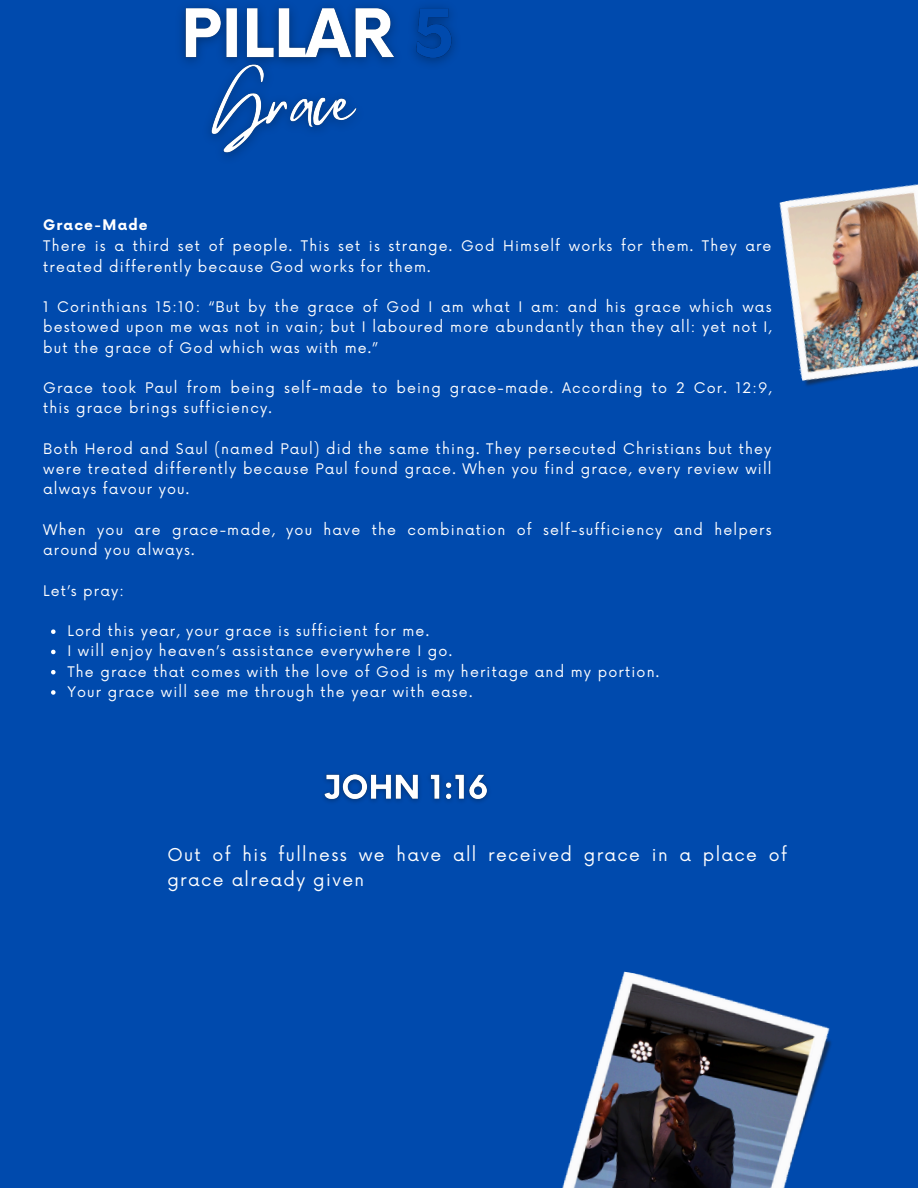
<style>
.page{position:relative;width:918px;height:1188px;background:#004aad}
.page>*{position:absolute;margin:0;border:0;box-sizing:border-box;transform-origin:0 0}
.t1{font:17.25px/24.8px "Now";letter-spacing:.08em;color:#fff}
.t2{font:14.25px/20.2px "Now";letter-spacing:.08em;color:#fff}
.t3{font:700 14.25px "Now";letter-spacing:.08em;color:#fff}
</style>
<div class="page">
<img style="left:779px;top:184px;width:139px;height:202px">
<svg style="left:51px;top:629px;width:5px;height:5px"></svg>
<svg style="left:51px;top:650px;width:5px;height:4px"></svg>
<svg style="left:51px;top:670px;width:5px;height:4px"></svg>
<svg style="left:51px;top:690px;width:5px;height:5px"></svg>
<img style="left:181px;top:6px;width:274px;height:58px">
<img style="left:191px;top:44px;width:186px;height:113px">
<img style="left:562px;top:971px;width:269px;height:217px">
<img style="left:324px;top:773px;width:165px;height:29px">
<p class="t3" style="left:43px;top:217px;width:106px">Grace-Made</p>
<p class="t2" style="left:43px;top:237px;width:730px">There is a third set of people. This set is strange. God Himself works for them. They are treated differently because God works for them.</p>
<p class="t2" style="left:43px;top:298px;width:730px;text-align:justify">1 Corinthians 15:10: “But by the grace of God I am what I am: and his grace which was bestowed upon me was not in vain; but I laboured more abundantly than they all: yet not I, but the grace of God which was with me.”</p>
<p class="t2" style="left:43px;top:379px;width:730px">Grace took Paul from being self-made to being grace-made. According to 2 Cor. 12:9, this grace brings sufficiency.</p>
<p class="t2" style="left:43px;top:439px;width:730px;text-align:justify">Both Herod and Saul (named Paul) did the same thing. They persecuted Christians but they were treated differently because Paul found grace. When you find grace, every review will always favour you.</p>
<p class="t2" style="left:43px;top:520px;width:730px">When you are grace-made, you have the combination of self-sufficiency and helpers around you always.</p>
<p class="t2" style="left:43px;top:581px;width:82px">Let’s pray:</p>
<p class="t2" style="left:67px;top:622px;width:363px">Lord this year, your grace is sufficient for me.</p>
<p class="t2" style="left:67px;top:642px;width:386px">I will enjoy heaven’s assistance everywhere I go.</p>
<p class="t2" style="left:67px;top:662px;width:593px">The grace that comes with the love of God is my heritage and my portion.</p>
<p class="t2" style="left:67px;top:682px;width:407px">Your grace will see me through the year with ease.</p>
<p class="t1" style="left:167px;top:843px;width:621px">Out of his fullness we have all received grace in a place of grace already given</p>
</div>
